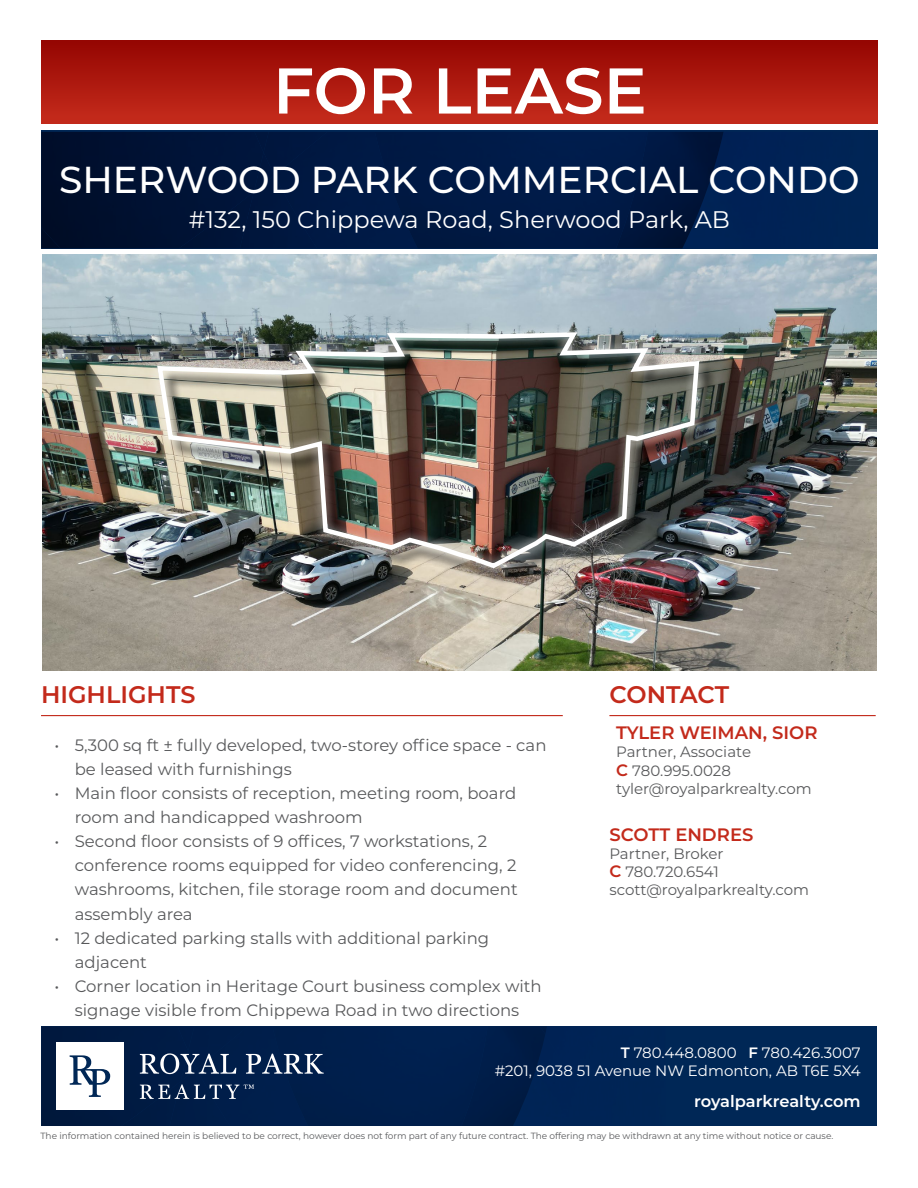
<style>
.page{position:relative;width:918px;height:1188px;background:#fff}
.page>*{position:absolute;margin:0;border:0;box-sizing:border-box;transform-origin:0 0}
.t1{font:600 64.5px "Montserrat";color:#fff}
.t2{font:500 37.5px "Montserrat";color:#fff}
.t3{font:24px "Montserrat";color:#fff}
.t4{font:600 24px "Montserrat";color:#c32a1b}
.t5{font:600 18px "Montserrat";color:#c32a1b}
.t6{font:16.5px/24px "Montserrat";color:#58595b}
.t7{font:600 16.2px "Montserrat";letter-spacing:-.005em;color:#fff}
.t8{font:15px/18px "Montserrat";color:#58595b}
.t9{font:15px/18px "Montserrat";color:#fff;text-align:right}
.t10{font:9px "Montserrat";letter-spacing:-.005em;color:#58595b}
.s1{font-weight:600;font-size:16.5px;color:#c32a1b}
.s2{font-weight:600}
</style>
<div class="page">
<div style="left:41px;top:1026px;width:836px;height:100px;background:#002756"></div>
<svg style="left:540px;top:1026px;width:7px;height:8px"></svg>
<div style="left:41px;top:1026px;width:140px;height:100px;background:#001941"></div>
<img style="left:178px;top:1026px;width:10px;height:25px">
<img style="left:181px;top:1051px;width:7px;height:2px">
<div style="left:121px;top:1081px;width:49px;height:45px;background:#001b42"></div>
<img style="left:170px;top:1074px;width:27px;height:52px">
<div style="left:197px;top:1026px;width:76px;height:100px;background:#001e4a"></div>
<div style="left:273px;top:1026px;width:215px;height:100px;background:#001f4d"></div>
<svg style="left:140px;top:1053px;width:96px;height:21px"></svg>
<svg style="left:246px;top:1054px;width:78px;height:20px"></svg>
<svg style="left:140px;top:1084px;width:114px;height:15px"></svg>
<div style="left:56px;top:1042px;width:68px;height:68px;background:#fff"></div>
<svg style="left:70px;top:1055px;width:40px;height:42px"></svg>
<img style="left:648px;top:132px;width:230px;height:116px">
<img style="left:682px;top:132px;width:93px;height:116px">
<img style="left:41px;top:132px;width:214px;height:116px">
<img style="left:255px;top:132px;width:9px;height:20px">
<img style="left:254px;top:152px;width:10px;height:23px">
<img style="left:264px;top:132px;width:11px;height:43px">
<div style="left:179px;top:192px;width:61px;height:56px;background:#001337"></div>
<div style="left:240px;top:175px;width:35px;height:73px;background:#00163c"></div>
<div style="left:275px;top:132px;width:100px;height:116px;background:#001943"></div>
<div style="left:375px;top:132px;width:273px;height:116px;background:#001a46"></div>
<hr style="left:41px;top:715px;width:522px;height:1px;background:#c32a1b">
<div style="left:41px;top:40px;width:837px;height:84px;background:linear-gradient(to bottom,#940501,#c52b1c)"></div>
<img style="left:42px;top:255px;width:835px;height:416px">
<div style="left:160px;top:335px;width:558px;height:251px;background:#000;opacity:.75"></div>
<div style="left:148px;top:323px;width:560px;height:254px;background:#fff;opacity:.75"></div>
<img style="left:155px;top:330px;width:547px;height:241px">
<hr style="left:609px;top:715px;width:267px;height:1px;background:#c32a1b">
<h1 class="t1" style="left:273px;top:45px;width:375px">FOR LEASE</h1>
<h2 class="t2" style="left:59px;top:153px;width:802px">SHERWOOD PARK COMMERCIAL CONDO</h2>
<h3 class="t3" style="left:189px;top:203px;width:543px">#132, 150 Chippewa Road, Sherwood Park, AB</h3>
<h3 class="t4" style="left:41px;top:677px;width:156px">HIGHLIGHTS</h3>
<p class="t6" style="left:75px;top:733px;width:473px;text-indent:-20px">• 5,300 sq ft ± fully developed, two-storey office space - can be leased with furnishings</p>
<p class="t6" style="left:75px;top:781px;width:443px;text-indent:-20px">• Main floor consists of reception, meeting room, board room and handicapped washroom</p>
<p class="t6" style="left:75px;top:829px;width:445px;text-indent:-20px">• Second floor consists of 9 offices, 7 workstations, 2 conference rooms equipped for video conferencing, 2 washrooms, kitchen, file storage room and document assembly area</p>
<p class="t6" style="left:75px;top:925px;width:416px;text-indent:-20px">• 12 dedicated parking stalls with additional parking adjacent</p>
<p class="t6" style="left:55px;top:973px;width:489px;text-align:center">• Corner location in Heritage Court business complex with signage visible from Chippewa Road in two directions</p>
<h3 class="t4" style="left:609px;top:677px;width:121px">CONTACT</h3>
<p class="t5" style="left:616px;top:719px;width:203px">TYLER WEIMAN, SIOR</p>
<p class="t8" style="left:616px;top:741px;width:136px;line-height:19.8px">Partner, Associate<br><span class="s1">C</span> 780.995.0028</p>
<p class="t8" style="left:616px;top:780px;width:197px">tyler@royalparkrealty.com</p>
<p class="t5" style="left:609px;top:822px;width:145px">SCOTT ENDRES</p>
<p class="t8" style="left:609px;top:844px;width:201px">Partner, Broker<br><span class="s1">C</span> 780.720.6541 scott@royalparkrealty.com</p>
<p class="t9" style="left:495px;top:1044px;width:368px"><span class="s2">T</span> 780.448.0800 <span class="s2">F</span> 780.426.3007<br>#201, 9038 51 Avenue NW Edmonton, AB T6E 5X4</p>
<p class="t7" style="left:694px;top:1090px;width:168px">royalparkrealty.com</p>
<p class="t10" style="left:40px;top:1130px;width:794px">The information contained herein is believed to be correct, however does not form part of any future contract. The offering may be withdrawn at any time without notice or cause.</p>
</div>
